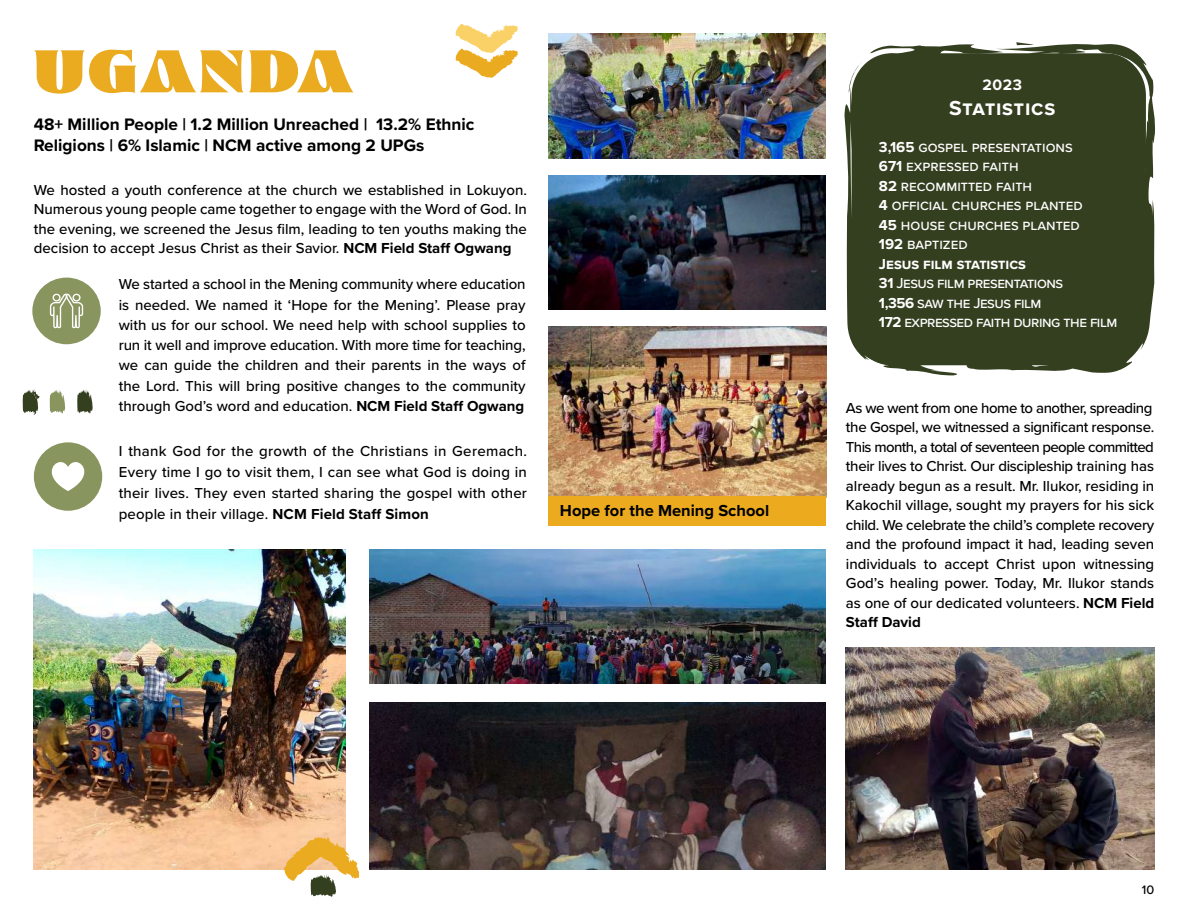
<style>
.page{position:relative;width:1188px;height:918px;background:#fff}
.page>*{position:absolute;margin:0;border:0;box-sizing:border-box;transform-origin:0 0}
.t1{font:60px "Glodok Display";letter-spacing:.04em;color:#ebab21}
.t2{font:700 21px "Proxima Nova";letter-spacing:.04em;color:#fff}
.t3{font:700 17.25px/20.7px "Proxima Nova";color:#000101}
.t4{font:700 16.5px "Proxima Nova";color:#000}
.t5{font:700 15.75px "Proxima Nova";color:#fff}
.t6{font:500 15px/19.5px "Proxima Nova";color:#000;text-align:justify}
.t7{font:500 15px/19.5px "Proxima Nova";color:#fff}
.t8{font:500 12.75px "Proxima Nova";color:#000}
.s1{color:#000}
.s2{font-weight:700}
</style>
<div class="page">
<svg style="left:844px;top:42px;width:309px;height:333px;background:#424c2f"></svg>
<img style="left:34px;top:549px;width:312px;height:321px">
<img style="left:549px;top:327px;width:277px;height:169px">
<div style="left:32px;top:278px;width:69px;height:66px;background:#88955f;border-radius:50%"></div>
<svg style="left:50px;top:293px;width:33px;height:35px"></svg>
<div style="left:34px;top:442px;width:68px;height:69px;background:#88955f;border-radius:50%"></div>
<svg style="left:51px;top:462px;width:34px;height:29px"></svg>
<div style="left:549px;top:496px;width:277px;height:30px;background:#ecab1e"></div>
<svg style="left:283px;top:837px;width:76px;height:60px"></svg>
<svg style="left:77px;top:389px;width:16px;height:25px"></svg>
<svg style="left:50px;top:389px;width:15px;height:25px"></svg>
<svg style="left:23px;top:389px;width:17px;height:26px"></svg>
<svg style="left:456px;top:23px;width:62px;height:55px"></svg>
<img style="left:369px;top:549px;width:457px;height:135px">
<img style="left:549px;top:175px;width:277px;height:134px">
<img style="left:846px;top:648px;width:308px;height:222px">
<img style="left:549px;top:34px;width:277px;height:125px">
<img style="left:369px;top:703px;width:457px;height:167px">
<h1 class="t1" style="left:34px;top:33px;width:322px">UGANDA</h1>
<p class="t3" style="left:34px;top:113px;width:442px">48+ Million People | 1.2 Million Unreached | 13.2% Ethnic<br>Religions | <span class="s1">6% Islamic |</span> NCM active among 2 UPGs</p>
<p class="t6" style="left:34px;top:179px;width:495px">We hosted a youth conference at the church we established in Lokuyon.<br>Numerous young people came together to engage with the Word of God. In the evening, we screened the Jesus film, leading to ten youths making the decision to accept Jesus Christ as their Savior. <span class="s2">NCM Field Staff Ogwang</span></p>
<p class="t6" style="left:119px;top:274px;width:409px;line-height:20.2px">We started a school in the Mening community where education is needed. We named it ‘Hope for the Mening’. Please pray with us for our school. We need help with school supplies to run it well and improve education. With more time for teaching, we can guide the children and their parents in the ways of the Lord. This will bring positive changes to the community through God’s word and education. <span class="s2">NCM Field Staff Ogwang</span></p>
<p class="t6" style="left:119px;top:440px;width:410px;line-height:21px">I thank God for the growth of the Christians in Geremach.<br>Every time I go to visit them, I can see what God is doing in their lives. They even started sharing the gospel with other people in their village. <span class="s2">NCM Field Staff Simon</span></p>
<p class="t4" style="left:560px;top:498px;width:211px">Hope for the Mening School</p>
<p class="t5" style="left:982px;top:73px;width:41px">2023</p>
<h2 class="t2" style="left:949px;top:93px;width:107px">Statistics</h2>
<p class="t7" style="left:879px;top:136px;width:240px"><span class="s2">3,165</span> gospel presentations<br><span class="s2">671</span> expressed faith<br><span class="s2">82</span> recommitted faith<br><span class="s2">4</span> official churches planted<br><span class="s2">45</span> house churches planted<br><span class="s2">192</span> baptized<br><span class="s2">Jesus film statistics<br>31</span> Jesus film presentations<br><span class="s2">1,356</span> saw the Jesus film<br><span class="s2">172</span> expressed faith during the film</p>
<p class="t6" style="left:846px;top:397px;width:310px;text-align:left">As we went from one home to another, spreading the Gospel, we witnessed a significant response.<br>This month, a total of seventeen people committed their lives to Christ. Our discipleship training has already begun as a result. Mr. Ilukor, residing in Kakochil village, sought my prayers for his sick child. We celebrate the child’s complete recovery and the profound impact it had, leading seven individuals to accept Christ upon witnessing God’s healing power. Today, Mr. Ilukor stands as one of our dedicated volunteers. <span class="s2">NCM Field Staff David</span></p>
<p class="t8" style="left:1142px;top:881px;width:14px">10</p>
</div>
